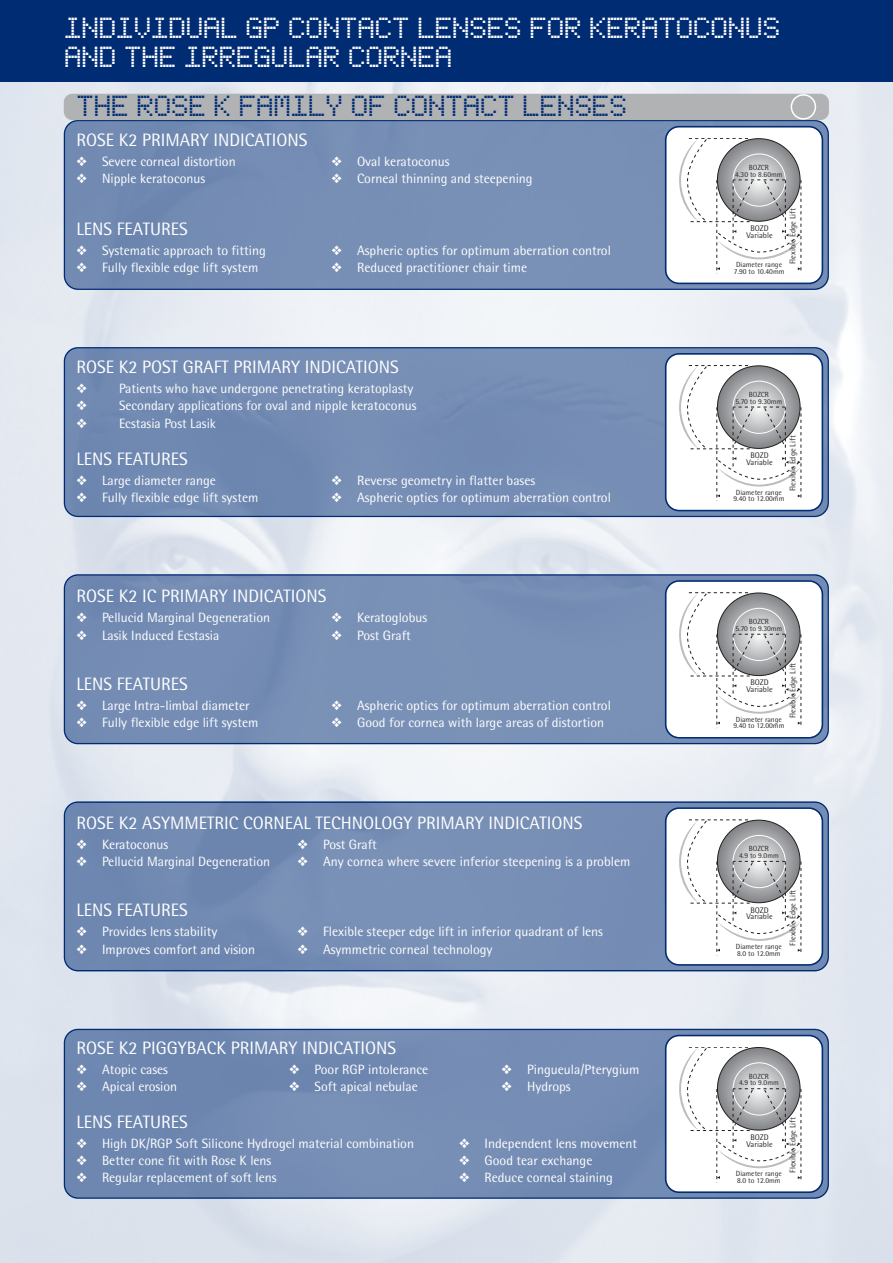
<style>
.page{position:relative;width:893px;height:1263px;background:#fff}
.page>*{position:absolute;margin:0;border:0;box-sizing:border-box;transform-origin:0 0}
.t1{font:24px/29.1px "Subway Ticker";color:#fff}
.t2{font:24px "Subway Ticker";color:#002c74}
.t3{font:18px "Rotis Semi Sans";color:#fff}
.t4{font:13.5px "Rotis Semi Sans";color:#fff}
.t5{font:8.25px/6.8px "Rotis Semi Sans";color:#272627;text-align:center}
.t6{font:7.5px/6.8px "Rotis Semi Sans";color:#272627;text-align:center}
</style>
<div class="page">
<img style="left:0;top:81px;width:893px;height:1182px">
<div style="left:0;top:0;width:893px;height:81px;background:#002c74"></div>
<svg style="left:64px;top:120px;width:765px;height:170px;background:#738bb3"></svg>
<div style="left:64px;top:94px;width:765px;height:26px;background:#b1b2b3;border-radius:9px"></div>
<svg style="left:791px;top:94px;width:25px;height:26px"></svg>
<svg style="left:665px;top:126px;width:158px;height:158px"></svg>
<div style="left:64px;top:347px;width:765px;height:170px;background:#748cb4"></div>
<svg style="left:665px;top:353px;width:158px;height:158px"></svg>
<svg style="left:64px;top:574px;width:765px;height:170px;background:#748cb3"></svg>
<svg style="left:665px;top:580px;width:158px;height:159px"></svg>
<svg style="left:64px;top:801px;width:765px;height:170px;background:#718ab2"></svg>
<svg style="left:665px;top:807px;width:158px;height:159px"></svg>
<div style="left:64px;top:1029px;width:765px;height:170px;background:#738cb3"></div>
<svg style="left:665px;top:1035px;width:158px;height:158px"></svg>
<h1 class="t1" style="left:64px;top:15px;width:717px">INDIVIDUAL GP CONTACT LENSES FOR KERATOCONUS<br>AND THE IRREGULAR CORNEA</h1>
<h1 class="t2" style="left:77px;top:94px;width:552px">THE ROSE K FAMILY OF CONTACT LENSES</h1>
<h2 class="t3" style="left:77px;top:133px;width:232px">ROSE K2 PRIMARY INDICATIONS</h2>
<p class="t4" style="left:77px;top:157px;width:161px">❖ Severe corneal distortion</p>
<p class="t4" style="left:332px;top:157px;width:119px">❖ Oval keratoconus</p>
<p class="t4" style="left:77px;top:174px;width:130px">❖ Nipple keratoconus</p>
<p class="t4" style="left:332px;top:174px;width:203px">❖ Corneal thinning and steepening</p>
<h2 class="t3" style="left:77px;top:222px;width:113px">LENS FEATURES</h2>
<p class="t4" style="left:77px;top:246px;width:191px">❖ Systematic approach to fitting</p>
<p class="t4" style="left:332px;top:246px;width:281px">❖ Aspheric optics for optimum aberration control</p>
<p class="t4" style="left:77px;top:263px;width:183px">❖ Fully flexible edge lift system</p>
<p class="t4" style="left:332px;top:263px;width:197px">❖ Reduced practitioner chair time</p>
<h2 class="t3" style="left:77px;top:361px;width:324px">ROSE K2 POST GRAFT PRIMARY INDICATIONS</h2>
<p class="t4" style="left:77px;top:384px;width:338px">❖ Patients who have undergone penetrating keratoplasty</p>
<p class="t4" style="left:77px;top:401px;width:341px">❖ Secondary applications for oval and nipple keratoconus</p>
<p class="t4" style="left:77px;top:418px;width:141px">❖ Ecstasia Post Lasik</p>
<h2 class="t3" style="left:77px;top:453px;width:113px">LENS FEATURES</h2>
<p class="t4" style="left:77px;top:476px;width:141px">❖ Large diameter range</p>
<p class="t4" style="left:332px;top:476px;width:205px">❖ Reverse geometry in flatter bases</p>
<p class="t4" style="left:77px;top:493px;width:183px">❖ Fully flexible edge lift system</p>
<p class="t4" style="left:332px;top:493px;width:281px">❖ Aspheric optics for optimum aberration control</p>
<h2 class="t3" style="left:77px;top:590px;width:251px">ROSE K2 IC PRIMARY INDICATIONS</h2>
<p class="t4" style="left:77px;top:613px;width:195px">❖ Pellucid Marginal Degeneration</p>
<p class="t4" style="left:332px;top:613px;width:97px">❖ Keratoglobus</p>
<p class="t4" style="left:77px;top:630px;width:144px">❖ Lasik Induced Ecstasia</p>
<p class="t4" style="left:332px;top:630px;width:81px">❖ Post Graft</p>
<h2 class="t3" style="left:77px;top:677px;width:113px">LENS FEATURES</h2>
<p class="t4" style="left:77px;top:701px;width:175px">❖ Large Intra-limbal diameter</p>
<p class="t4" style="left:332px;top:701px;width:281px">❖ Aspheric optics for optimum aberration control</p>
<p class="t4" style="left:77px;top:718px;width:183px">❖ Fully flexible edge lift system</p>
<p class="t4" style="left:332px;top:718px;width:274px">❖ Good for cornea with large areas of distortion</p>
<h2 class="t3" style="left:77px;top:816px;width:507px">ROSE K2 ASYMMETRIC CORNEAL TECHNOLOGY PRIMARY INDICATIONS</h2>
<p class="t4" style="left:77px;top:840px;width:93px">❖ Keratoconus</p>
<p class="t4" style="left:298px;top:840px;width:81px">❖ Post Graft</p>
<p class="t4" style="left:77px;top:857px;width:195px">❖ Pellucid Marginal Degeneration</p>
<p class="t4" style="left:298px;top:857px;width:334px">❖ Any cornea where severe inferior steepening is a problem</p>
<h2 class="t3" style="left:77px;top:904px;width:113px">LENS FEATURES</h2>
<p class="t4" style="left:77px;top:927px;width:142px">❖ Provides lens stability</p>
<p class="t4" style="left:298px;top:927px;width:307px">❖ Flexible steeper edge lift in inferior quadrant of lens</p>
<p class="t4" style="left:77px;top:944px;width:180px">❖ Improves comfort and vision</p>
<p class="t4" style="left:298px;top:944px;width:197px">❖ Asymmetric corneal technology</p>
<h2 class="t3" style="left:77px;top:1041px;width:321px">ROSE K2 PIGGYBACK PRIMARY INDICATIONS</h2>
<p class="t4" style="left:77px;top:1064px;width:93px">❖ Atopic cases</p>
<p class="t4" style="left:289px;top:1064px;width:141px">❖ Poor RGP intolerance</p>
<p class="t4" style="left:502px;top:1064px;width:139px">❖ Pingueula/Pterygium</p>
<p class="t4" style="left:77px;top:1082px;width:102px">❖ Apical erosion</p>
<p class="t4" style="left:289px;top:1082px;width:130px">❖ Soft apical nebulae</p>
<p class="t4" style="left:502px;top:1082px;width:71px">❖ Hydrops</p>
<h2 class="t3" style="left:77px;top:1115px;width:113px">LENS FEATURES</h2>
<p class="t4" style="left:77px;top:1139px;width:339px">❖ High DK/RGP Soft Silicone Hydrogel material combination</p>
<p class="t4" style="left:459px;top:1139px;width:180px">❖ Independent lens movement</p>
<p class="t4" style="left:77px;top:1156px;width:196px">❖ Better cone fit with Rose K lens</p>
<p class="t4" style="left:459px;top:1156px;width:135px">❖ Good tear exchange</p>
<p class="t4" style="left:77px;top:1173px;width:201px">❖ Regular replacement of soft lens</p>
<p class="t4" style="left:459px;top:1173px;width:155px">❖ Reduce corneal staining</p>
<p class="t6" style="left:735px;top:165px;width:49px">BOZCR<br>4.30 to 8.60mm</p>
<p class="t5" style="left:790px;top:264px;width:57px;rotate:-90deg">Flexible Edge Lift</p>
<p class="t5" style="left:746px;top:226px;width:28px">BOZD<br>Variable</p>
<p class="t6" style="left:734px;top:262px;width:52px">Diameter range<br>7.90 to 10.40mm</p>
<p class="t6" style="left:735px;top:392px;width:48px">BOZCR<br>5.70 to 9.30mm</p>
<p class="t5" style="left:790px;top:491px;width:57px;rotate:-90deg">Flexible Edge Lift</p>
<p class="t5" style="left:746px;top:453px;width:28px">BOZD<br>Variable</p>
<p class="t6" style="left:733px;top:489px;width:52px">Diameter range<br>9.40 to 12.00mm</p>
<p class="t6" style="left:735px;top:619px;width:48px">BOZCR<br>5.70 to 9.30mm</p>
<p class="t5" style="left:790px;top:718px;width:57px;rotate:-90deg">Flexible Edge Lift</p>
<p class="t5" style="left:746px;top:680px;width:28px">BOZD<br>Variable</p>
<p class="t6" style="left:733px;top:717px;width:52px">Diameter range<br>9.40 to 12.00mm</p>
<p class="t6" style="left:739px;top:846px;width:41px">BOZCR<br>4.9 to 9.0mm</p>
<p class="t5" style="left:746px;top:907px;width:28px">BOZD<br>Variable</p>
<p class="t6" style="left:736px;top:944px;width:47px;text-align:left">Diameter range<br>8.0 to 12.0mm</p>
<p class="t5" style="left:790px;top:946px;width:57px;rotate:-90deg">Flexible Edge Lift</p>
<p class="t6" style="left:739px;top:1073px;width:41px">BOZCR<br>4.9 to 9.0mm</p>
<p class="t5" style="left:746px;top:1135px;width:28px">BOZD<br>Variable</p>
<p class="t6" style="left:736px;top:1171px;width:47px;text-align:left">Diameter range<br>8.0 to 12.0mm</p>
<p class="t5" style="left:790px;top:1173px;width:57px;rotate:-90deg">Flexible Edge Lift</p>
</div>
